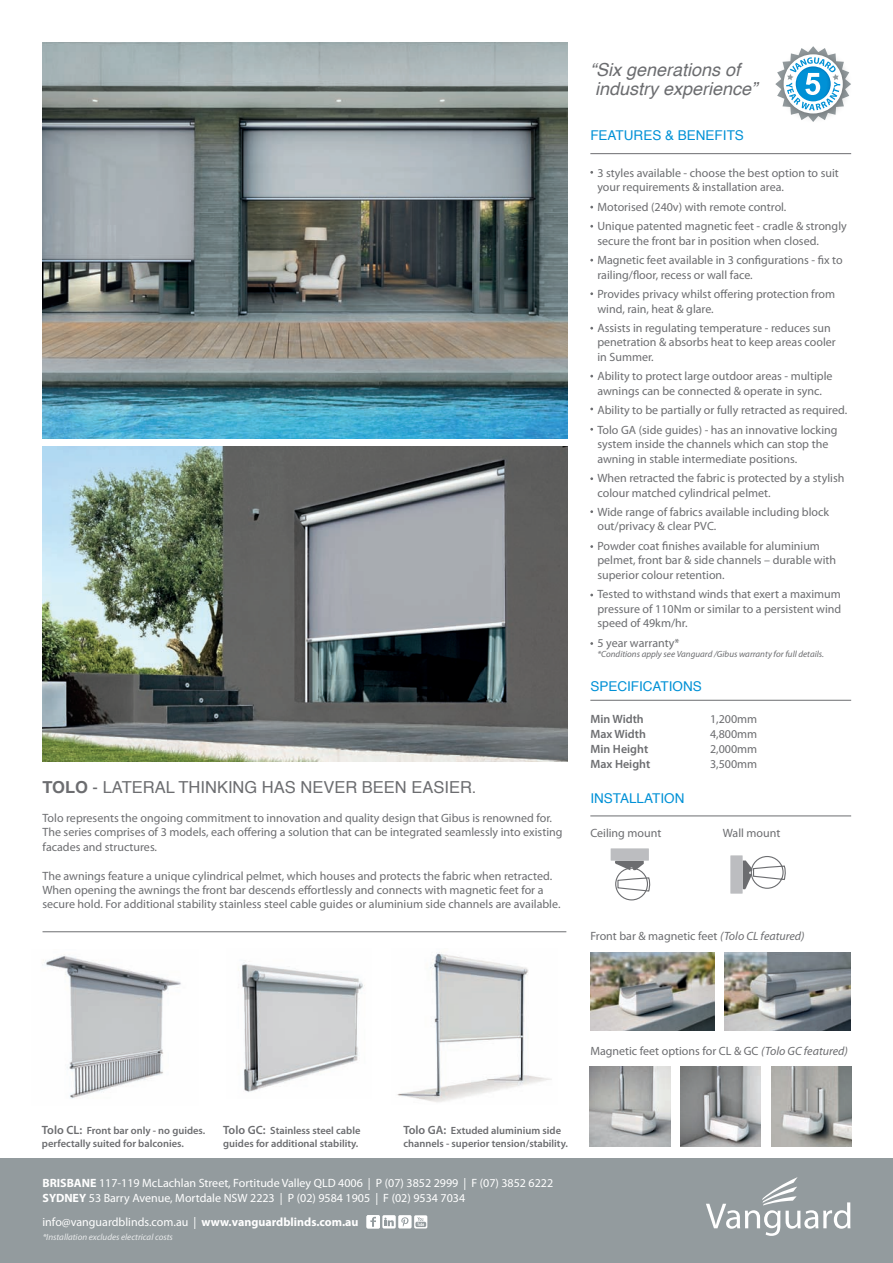
<style>
.page{position:relative;width:893px;height:1263px;background:#fff}
.page>*{position:absolute;margin:0;border:0;box-sizing:border-box;transform-origin:0 0}
.t1{font:italic 18px/19px "Helvetica";color:#6c6d70}
.t2{font:16.5px "Helvetica";color:#6c6d70}
.t3{font:13.5px "Helvetica";color:#0091d6}
.t4{font:12px/14.4px "Myriad Pro";color:#6c6d70}
.t5{font:12px/15px "Myriad Pro";color:#fff}
.t6{font:600 12px/15px "Myriad Pro";color:#6c6d70}
.t7{font:600 10.5px/12.6px "Myriad Pro";color:#6c6d70}
.t8{font:italic 9px "Myriad Pro";color:#6c6d70}
.t9{font:italic 9px "Myriad Pro";color:#fff}
.s1{font-weight:700}
.s2{font-style:italic}
.s3{font-size:12px}
</style>
<div class="page">
<hr style="left:590px;top:153px;width:261px;height:1px;background:#6c6d70">
<div style="left:0;top:1159px;width:893px;height:104px;background:#939b9e"></div>
<div style="left:398px;top:1215px;width:14px;height:13px;background:#fff;border-radius:2px"></div>
<svg style="left:401px;top:1217px;width:7px;height:9px"></svg>
<div style="left:382px;top:1215px;width:14px;height:13px;background:#fff;border-radius:2px"></div>
<svg style="left:367px;top:1215px;width:27px;height:13px"></svg>
<div style="left:414px;top:1215px;width:13px;height:13px;background:#fff;border-radius:2px"></div>
<svg style="left:415px;top:1217px;width:11px;height:10px"></svg>
<svg style="left:706px;top:1177px;width:144px;height:59px"></svg>
<svg style="left:775px;top:46px;width:76px;height:76px"></svg>
<img style="left:43px;top:446px;width:525px;height:315px">
<img style="left:43px;top:43px;width:525px;height:395px">
<img style="left:43px;top:954px;width:138px;height:145px">
<img style="left:241px;top:962px;width:124px;height:130px">
<img style="left:397px;top:952px;width:155px;height:150px">
<hr style="left:43px;top:931px;width:523px;height:1px;background:#6c6d70">
<hr style="left:590px;top:700px;width:261px;height:1px;background:#6c6d70">
<hr style="left:590px;top:816px;width:261px;height:1px;background:#6c6d70">
<img style="left:590px;top:1066px;width:80px;height:81px">
<img style="left:680px;top:1066px;width:81px;height:81px">
<img style="left:771px;top:1066px;width:80px;height:81px">
<img style="left:725px;top:952px;width:125px;height:78px">
<img style="left:590px;top:952px;width:125px;height:78px">
<div style="left:730px;top:855px;width:13px;height:39px;background:#bcbdc0"></div>
<svg style="left:743px;top:856px;width:43px;height:34px"></svg>
<div style="left:615px;top:868px;width:33px;height:32px;border:1px solid #6c6d70;border-radius:50%"></div>
<div style="left:611px;top:848px;width:38px;height:13px;background:#bcbdc0"></div>
<svg style="left:615px;top:861px;width:36px;height:31px"></svg>
<h2 class="t2" style="left:43px;top:774px;width:436px"><span class="s1">TOLO</span> - LATERAL THINKING HAS NEVER BEEN EASIER.</h2>
<p class="t4" style="left:43px;top:810px;width:521px">Tolo represents the ongoing commitment to innovation and quality design that Gibus is renowned for.<br>The series comprises of 3 models, each offering a solution that can be integrated seamlessly into existing facades and structures.</p>
<p class="t4" style="left:43px;top:868px;width:519px">The awnings feature a unique cylindrical pelmet, which houses and protects the fabric when retracted.<br>When opening the awnings the front bar descends effortlessly and connects with magnetic feet for a secure hold. For additional stability stainless steel cable guides or aluminium side channels are available.</p>
<h1 class="t1" style="left:590px;top:60px;width:169px">“Six generations of industry experience”</h1>
<p class="t3" style="left:590px;top:125px;width:155px">FEATURES &amp; BENEFITS</p>
<p class="t4" style="left:597px;top:166px;width:243px">3 styles available - choose the best option to suit your requirements &amp; installation area.</p>
<p class="t4" style="left:597px;top:197px;width:251px;line-height:19.5px">Motorised (240v) with remote control.<br>Unique patented magnetic feet - cradle &amp; strongly</p>
<p class="t4" style="left:597px;top:231px;width:247px;line-height:19.5px">secure the front bar in position when closed.<br>Magnetic feet available in 3 configurations - fix to</p>
<p class="t4" style="left:597px;top:265px;width:239px;line-height:19.5px">railing/floor, recess or wall face.<br>Provides privacy whilst offering protection from</p>
<p class="t4" style="left:597px;top:299px;width:235px;line-height:19.5px">wind, rain, heat &amp; glare.<br>Assists in regulating temperature - reduces sun</p>
<p class="t4" style="left:597px;top:335px;width:240px">penetration &amp; absorbs heat to keep areas cooler in Summer.</p>
<p class="t4" style="left:597px;top:369px;width:237px">Ability to protect large outdoor areas - multiple awnings can be connected &amp; operate in sync.</p>
<p class="t4" style="left:597px;top:400px;width:251px;line-height:19.5px">Ability to be partially or fully retracted as required.<br>Tolo GA (side guides) - has an innovative locking</p>
<p class="t4" style="left:597px;top:437px;width:232px">system inside the channels which can stop the awning in stable intermediate positions.</p>
<p class="t4" style="left:597px;top:471px;width:248px">When retracted the fabric is protected by a stylish colour matched cylindrical pelmet.</p>
<p class="t4" style="left:597px;top:505px;width:233px">Wide range of fabrics available including block out/privacy &amp; clear PVC.</p>
<p class="t4" style="left:597px;top:538px;width:240px">Powder coat finishes available for aluminium pelmet, front bar &amp; side channels – durable with superior colour retention.</p>
<p class="t4" style="left:597px;top:587px;width:245px;text-align:justify">Tested to withstand winds that exert a maximum pressure of 110Nm or similar to a persistent wind speed of 49km/hr.</p>
<p class="t4" style="left:597px;top:635px;width:84px">5 year warranty*</p>
<p class="t8" style="left:597px;top:649px;width:228px">*Conditions apply see Vanguard /Gibus warranty for full details.</p>
<p class="t3" style="left:590px;top:676px;width:103px">SPECIFICATIONS</p>
<p class="t6" style="left:590px;top:711px;width:61px">Min Width<br>Max Width<br>Min Height<br>Max Height</p>
<p class="t4" style="left:710px;top:711px;width:49px;line-height:15px;text-align:justify">1,200mm 4,800mm 2,000mm 3,500mm</p>
<p class="t3" style="left:590px;top:788px;width:96px">INSTALLATION</p>
<p class="t4" style="left:590px;top:826px;width:72px">Ceiling mount</p>
<p class="t4" style="left:723px;top:826px;width:59px">Wall mount</p>
<p class="t4" style="left:590px;top:929px;width:216px">Front bar &amp; magnetic feet <span class="s2">(Tolo CL featured)</span></p>
<p class="t4" style="left:590px;top:1044px;width:259px">Magnetic feet options for CL &amp; GC <span class="s2">(Tolo GC featured)</span></p>
<p class="t7" style="left:42px;top:1124px;width:165px"><span class="s3">Tolo CL:</span> Front bar only - no guides. perfectally suited for balconies.</p>
<p class="t7" style="left:223px;top:1124px;width:139px"><span class="s3">Tolo GC:</span> Stainless steel cable guides for additional stability.</p>
<p class="t7" style="left:403px;top:1124px;width:166px"><span class="s3">Tolo GA:</span> Extuded aluminium side channels - superior tension/stability.</p>
<p class="t5" style="left:43px;top:1175px;width:512px"><span class="s1">BRISBANE</span> 117-119 McLachlan Street, Fortitude Valley QLD 4006 | P (07) 3852 2999 | F (07) 3852 6222<br><span class="s1">SYDNEY</span> 53 Barry Avenue, Mortdale NSW 2223 | P (02) 9584 1905 | F (02) 9534 7034</p>
<p class="t5" style="left:43px;top:1214px;width:317px">info@vanguardblinds.com.au | <span class="s1">www.vanguardblinds.com.au</span></p>
<p class="t9" style="left:43px;top:1231px;width:132px">*Installation excludes electrical costs</p>
</div>
